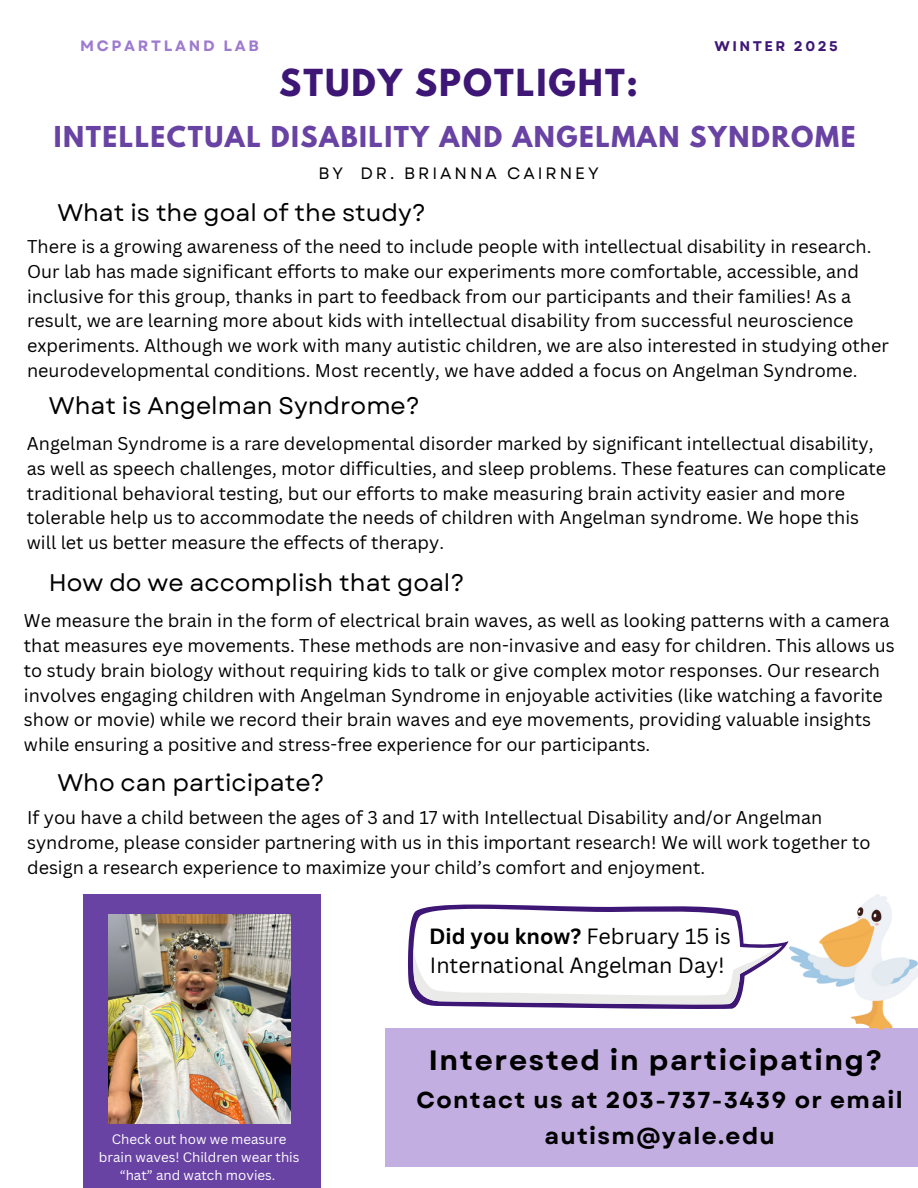
<style>
.page{position:relative;width:918px;height:1188px;background:#fff}
.page>*{position:absolute;margin:0;border:0;box-sizing:border-box;transform-origin:0 0}
.t1{font:700 33px "League Spartan";letter-spacing:.06em;color:#3e1776}
.t2{font:700 28.05px "Garet";letter-spacing:.06em;color:#000}
.t3{font:700 25.5px "League Spartan";letter-spacing:.06em;color:#6943a4}
.t4{font:24px "Garet";color:#000}
.t5{font:700 23.1px/36.2px "Garet";letter-spacing:.06em;color:#000;text-align:center}
.t6{font:21.45px/29.2px "Canva Sans";color:#000}
.t7{font:18px/24.8px "Canva Sans";color:#000}
.t8{font:16.5px "Garet";letter-spacing:.18em;color:#000}
.t9{font:700 15px "Garet";letter-spacing:.18em;color:#9d7acf}
.t10{font:700 13.95px "Garet";letter-spacing:.18em;color:#3e1776}
.t11{font:13.35px/18px "Canva Sans";color:#fff;text-align:center}
.s1{font-weight:700}
</style>
<div class="page">
<svg style="left:408px;top:904px;width:380px;height:105px"></svg>
<div style="left:375px;top:865px;width:42px;height:44px;background:#fff"></div>
<div style="left:385px;top:1029px;width:533px;height:138px;background:#c3aee1"></div>
<img style="left:789px;top:894px;width:129px;height:135px">
<div style="left:83px;top:894px;width:238px;height:294px;background:#6943a4"></div>
<img style="left:108px;top:914px;width:182px;height:210px">
<h1 class="t9" style="left:80px;top:35px;width:180px">MCPARTLAND LAB</h1>
<h5 class="t10" style="left:715px;top:36px;width:125px">WINTER 2025</h5>
<p class="t1" style="left:279px;top:66px;width:360px">STUDY SPOTLIGHT:</p>
<p class="t3" style="left:54px;top:124px;width:803px">INTELLECTUAL DISABILITY AND ANGELMAN SYNDROME</p>
<h3 class="t8" style="left:319px;top:161px;width:282px">BY DR. BRIANNA CAIRNEY</h3>
<h3 class="t4" style="left:57px;top:196px;width:370px">What is the goal of the study?</h3>
<h3 class="t7" style="left:27px;top:234px;width:863px">There is a growing awareness of the need to include people with intellectual disability in research.<br>Our lab has made significant efforts to make our experiments more comfortable, accessible, and inclusive for this group, thanks in part to feedback from our participants and their families! As a result, we are learning more about kids with intellectual disability from successful neuroscience experiments. Although we work with many autistic children, we are also interested in studying other neurodevelopmental conditions. Most recently, we have added a focus on Angelman Syndrome.</h3>
<p class="t4" style="left:49px;top:388px;width:373px">What is Angelman Syndrome?</p>
<h4 class="t7" style="left:27px;top:431px;width:861px">Angelman Syndrome is a rare developmental disorder marked by significant intellectual disability, as well as speech challenges, motor difficulties, and sleep problems. These features can complicate traditional behavioral testing, but our efforts to make measuring brain activity easier and more tolerable help us to accommodate the needs of children with Angelman syndrome. We hope this will let us better measure the effects of therapy.</h4>
<h6 class="t4" style="left:49px;top:565px;width:417px">How do we accomplish that goal?</h6>
<h6 class="t7" style="left:24px;top:608px;width:872px">We measure the brain in the form of electrical brain waves, as well as looking patterns with a camera that measures eye movements. These methods are non-invasive and easy for children. This allows us to study brain biology without requiring kids to talk or give complex motor responses. Our research involves engaging children with Angelman Syndrome in enjoyable activities (like watching a favorite show or movie) while we record their brain waves and eye movements, providing valuable insights while ensuring a positive and stress-free experience for our participants.</h6>
<h3 class="t4" style="left:57px;top:766px;width:269px">Who can participate?</h3>
<p class="t7" style="left:27px;top:805px;width:845px">If you have a child between the ages of 3 and 17 with Intellectual Disability and/or Angelman syndrome, please consider partnering with us in this important research! We will work together to design a research experience to maximize your child’s comfort and enjoyment.</p>
<h6 class="t11" style="left:99px;top:1130px;width:202px">Check out how we measure brain waves! Children wear this “hat” and watch movies.</h6>
<h6 class="t6" style="left:429px;top:921px;width:303px"><span class="s1">Did you know?</span> February 15 is<br>International Angelman Day!</h6>
<p class="t2" style="left:429px;top:1040px;width:455px">Interested in participating?</p>
<p class="t5" style="left:416px;top:1082px;width:488px">Contact us at 203-737-3439 or email autism@yale.edu</p>
</div>
